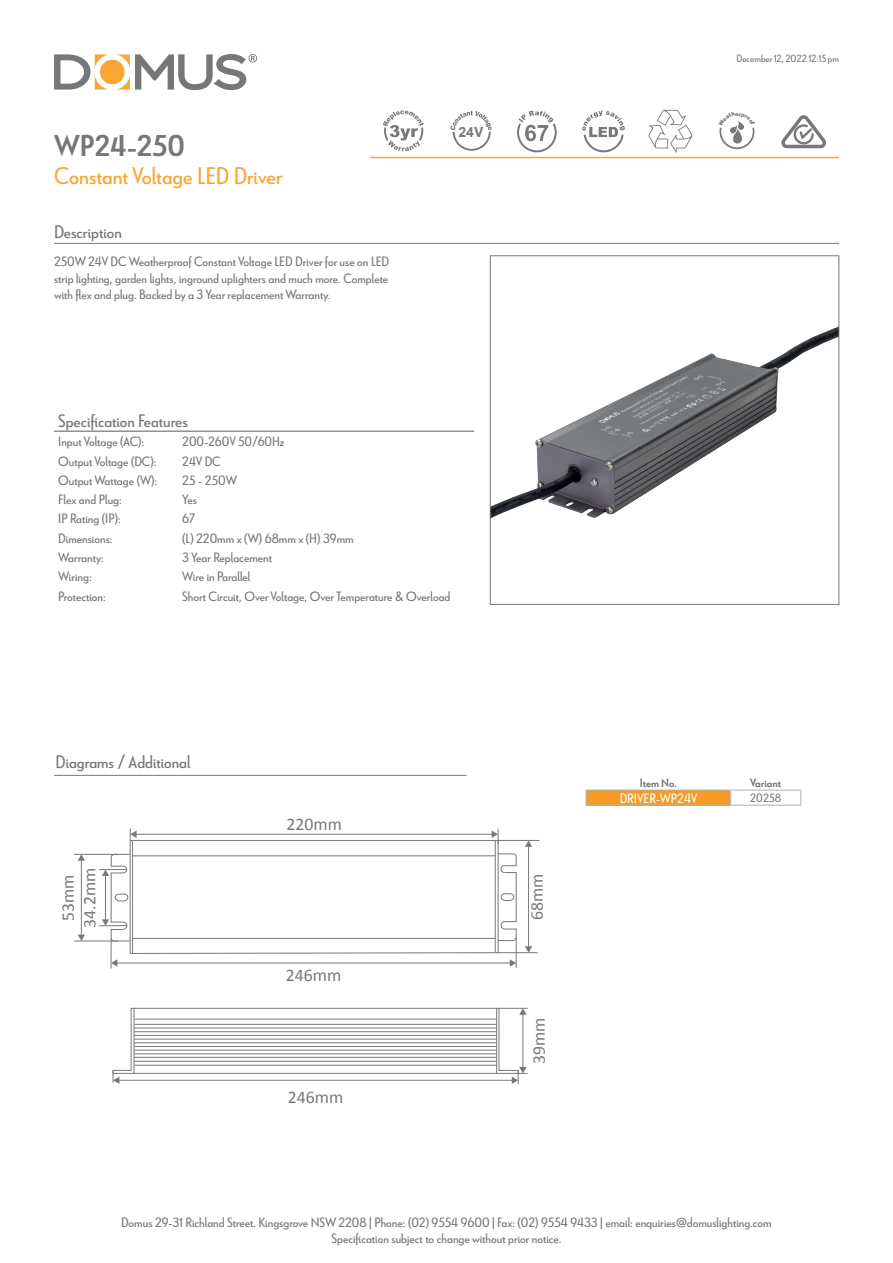
<style>
.page{position:relative;width:893px;height:1263px;background:#fff}
.page>*{position:absolute;margin:0;border:0;box-sizing:border-box;transform-origin:0 0}
.t1{font:700 30px "Le Havre";color:#767779}
.t2{font:24px "Le Havre";color:#faa633}
.t3{font:18px "Le Havre";color:#767779}
.t4{font:17.85px/21.6px "Calibri";color:#787779;text-align:center}
.t5{font:700 14.1px "Arial";color:#787779}
.t6{font:13.5px/16.2px "Le Havre";color:#767779;text-align:center}
.t7{font:13.5px "Le Havre";color:#fff}
.t8{font:700 12px "Le Havre";color:#767779}
.t9{font:12px "Le Havre";color:#767779}
.t10{font:10.5px "Le Havre";color:#767779}
</style>
<div class="page">
<svg style="left:54px;top:54px;width:55px;height:36px"></svg>
<svg style="left:116px;top:54px;width:141px;height:36px"></svg>
<div style="left:100px;top:60px;width:25px;height:24px;background:#faa633;border-radius:50%"></div>
<hr style="left:370px;top:157px;width:469px;height:1px;background:#faa633">
<hr style="left:54px;top:243px;width:785px;height:1px;background:#767779">
<hr style="left:54px;top:775px;width:412px;height:1px;background:#767779">
<svg style="left:582px;top:111px;width:43px;height:41px"></svg>
<svg style="left:648px;top:110px;width:44px;height:43px"></svg>
<svg style="left:781px;top:115px;width:45px;height:33px"></svg>
<svg style="left:517px;top:111px;width:40px;height:41px"></svg>
<svg style="left:383px;top:111px;width:41px;height:40px"></svg>
<hr style="left:54px;top:431px;width:124px;height:1px;background:#57585a">
<hr style="left:178px;top:431px;width:296px;height:1px;background:#57585a">
<img style="left:492px;top:327px;width:345px;height:191px">
<div style="left:490px;top:255px;width:349px;height:350px;border:1px solid #787779"></div>
<svg style="left:586px;top:789px;width:215px;height:16px"></svg>
<hr style="left:586px;top:805px;width:145px;height:1px;background:#b1afb1">
<hr style="left:731px;top:805px;width:70px;height:1px;background:#b1afb1">
<hr style="left:586px;top:790px;width:145px;height:1px;background:#b1afb1">
<hr style="left:731px;top:790px;width:70px;height:1px;background:#b1afb1">
<hr style="left:74px;top:854px;width:44px;height:1px;background:#787779">
<hr style="left:74px;top:941px;width:44px;height:1px;background:#787779">
<hr style="left:81px;top:860px;width:1px;height:76px;background:#787779">
<svg style="left:78px;top:854px;width:7px;height:7px"></svg>
<svg style="left:78px;top:935px;width:7px;height:6px"></svg>
<hr style="left:528px;top:846px;width:1px;height:101px;background:#787779">
<svg style="left:525px;top:841px;width:7px;height:6px"></svg>
<svg style="left:525px;top:946px;width:7px;height:6px"></svg>
<hr style="left:111px;top:938px;width:1px;height:30px;background:#787779">
<hr style="left:516px;top:937px;width:1px;height:31px;background:#787779">
<svg style="left:112px;top:1007px;width:416px;height:77px"></svg>
<svg style="left:99px;top:829px;width:418px;height:138px"></svg>
<hr style="left:498px;top:952px;width:40px;height:1px;background:#787779">
<hr style="left:498px;top:840px;width:41px;height:1px;background:#787779">
<svg style="left:450px;top:111px;width:42px;height:40px"></svg>
<svg style="left:719px;top:121px;width:36px;height:28px"></svg>
<h1 class="t1" style="left:54px;top:127px;width:132px">WP24-250</h1>
<h2 class="t2" style="left:54px;top:162px;width:230px">Constant Voltage LED Driver</h2>
<h3 class="t3" style="left:54px;top:221px;width:69px">Description</h3>
<p class="t6" style="left:54px;top:253px;width:337px;text-align:justify">250W 24V DC Weatherproof Constant Voltage LED Driver for use on LED strip lighting, garden lights, inground uplighters and much more. Complete with flex and plug. Backed by a 3 Year replacement Warranty.</p>
<p class="t5" style="left:458px;top:123px;width:27px">24V</p>
<h3 class="t3" style="left:58px;top:410px;width:131px">Specification Features</h3>
<p class="t6" style="left:58px;top:433px;width:87px">Input Voltage (AC):</p>
<p class="t6" style="left:182px;top:433px;width:104px">200-260V 50/60Hz</p>
<p class="t6" style="left:58px;top:452px;width:100px">Output Voltage (DC):</p>
<p class="t6" style="left:182px;top:452px;width:40px">24V DC</p>
<p class="t6" style="left:58px;top:472px;width:100px">Output Wattage (W):</p>
<p class="t6" style="left:182px;top:472px;width:56px">25 - 250W</p>
<p class="t6" style="left:58px;top:491px;width:65px">Flex and Plug:</p>
<p class="t6" style="left:182px;top:491px;width:16px">Yes</p>
<p class="t6" style="left:58px;top:510px;width:64px">IP Rating (IP):</p>
<p class="t6" style="left:182px;top:510px;width:14px">67</p>
<p class="t6" style="left:58px;top:530px;width:56px">Dimensions:</p>
<p class="t6" style="left:182px;top:530px;width:173px">(L) 220mm x (W) 68mm x (H) 39mm</p>
<p class="t6" style="left:58px;top:549px;width:47px">Warranty:</p>
<p class="t6" style="left:182px;top:549px;width:91px">3 Year Replacement</p>
<p class="t6" style="left:58px;top:568px;width:35px">Wiring:</p>
<p class="t6" style="left:182px;top:568px;width:70px">Wire in Parallel</p>
<p class="t6" style="left:58px;top:588px;width:49px">Protection:</p>
<p class="t6" style="left:182px;top:588px;width:270px">Short Circuit, Over Voltage, Over Temperature &amp; Overload</p>
<h3 class="t3" style="left:56px;top:751px;width:136px">Diagrams / Additional</h3>
<h3 class="t4" style="left:286px;top:812px;width:57px">220mm</h3>
<h3 class="t4" style="left:56px;top:928px;width:61px;rotate:-90deg">53mm<br>34.2mm</h3>
<h3 class="t4" style="left:525px;top:920px;width:48px;rotate:-90deg">68mm</h3>
<h3 class="t4" style="left:286px;top:963px;width:57px">246mm</h3>
<h3 class="t4" style="left:288px;top:1085px;width:57px">246mm</h3>
<h3 class="t4" style="left:527px;top:1064px;width:48px;rotate:-90deg">39mm</h3>
<p class="t10" style="left:737px;top:53px;width:104px">December 12, 2022 12:15 pm</p>
<p class="t8" style="left:640px;top:775px;width:39px">Item No.</p>
<p class="t8" style="left:750px;top:775px;width:33px">Variant</p>
<p class="t7" style="left:620px;top:790px;width:79px">DRIVER-WP24V</p>
<p class="t9" style="left:750px;top:791px;width:32px">20258</p>
<p class="t6" style="left:121px;top:1214px;width:652px">Domus 29-31 Richland Street. Kingsgrove NSW 2208 | Phone: (02) 9554 9600 | Fax: (02) 9554 9433 | email: enquiries@domuslighting.com<br>Specification subject to change without prior notice.</p>
</div>
